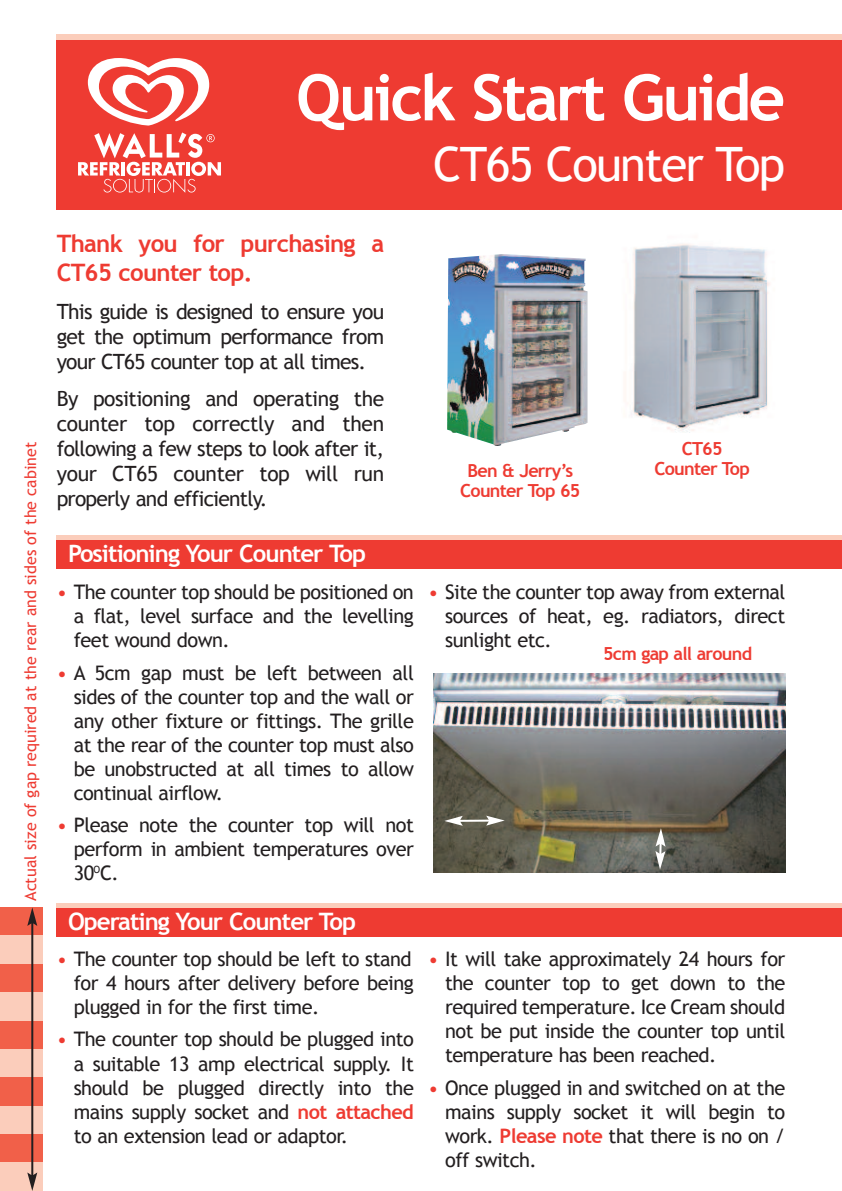
<style>
.page{position:relative;width:842px;height:1191px;background:#fff}
.page>*{position:absolute;margin:0;border:0;box-sizing:border-box;transform-origin:0 0}
.t1{font:700 64px "Trebuchet MS";letter-spacing:-.04em;color:#fff}
.t2{font:47.4px "Trebuchet MS";letter-spacing:-.035em;color:#fff}
.t3{font:700 24px "Trebuchet MS";letter-spacing:-.04em;color:#fff}
.t4{font:700 24px/28.8px "Trebuchet MS";letter-spacing:-.03em;color:#ee3b32}
.t5{font:21px/25.2px "Trebuchet MS";letter-spacing:-.035em;color:#231f20;text-align:justify}
.t6{font:20px/24px "Trebuchet MS";letter-spacing:-.025em;color:#231f20;text-align:justify}
.t7{font:700 18px/20px "Trebuchet MS";letter-spacing:-.04em;color:#ee3b32;text-align:center}
.t8{font:16px "Trebuchet MS";color:#ee3b32}
.s1{color:#ee3b32}
.s2{font-weight:700;color:#ee3b32}
</style>
<div class="page">
<div style="left:57px;top:40px;width:785px;height:170px;background:#ee3b32"></div>
<svg style="left:88px;top:58px;width:121px;height:68px"></svg>
<svg style="left:78px;top:132px;width:143px;height:61px"></svg>
<div style="left:57px;top:34px;width:785px;height:6px;background:#fbcdbb"></div>
<div style="left:57px;top:535px;width:785px;height:5px;background:#fbcdbb"></div>
<div style="left:57px;top:540px;width:785px;height:29px;background:#ee3b32"></div>
<div style="left:57px;top:903px;width:785px;height:5px;background:#fbcdbb"></div>
<div style="left:57px;top:908px;width:785px;height:29px;background:#ee3b32"></div>
<div style="left:0;top:907px;width:43px;height:28px;background:#f16049"></div>
<div style="left:0;top:935px;width:43px;height:29px;background:#fbcdbb"></div>
<div style="left:0;top:964px;width:43px;height:28px;background:#f16049"></div>
<div style="left:0;top:992px;width:43px;height:28px;background:#fbcdbb"></div>
<div style="left:0;top:1020px;width:43px;height:29px;background:#f16049"></div>
<div style="left:0;top:1049px;width:43px;height:28px;background:#fbcdbb"></div>
<div style="left:0;top:1077px;width:43px;height:29px;background:#f16049"></div>
<div style="left:0;top:1106px;width:43px;height:28px;background:#fbcdbb"></div>
<div style="left:0;top:1134px;width:43px;height:28px;background:#f16049"></div>
<div style="left:0;top:1162px;width:43px;height:29px;background:#fbcdbb"></div>
<hr style="left:31px;top:922px;width:2px;height:254px;background:#231f20">
<svg style="left:27px;top:907px;width:10px;height:19px"></svg>
<svg style="left:27px;top:1172px;width:10px;height:19px"></svg>
<hr style="left:0;top:1062px;width:1px;height:129px;background:#ee3b32">
<img style="left:625px;top:243px;width:145px;height:189px">
<img style="left:447px;top:254px;width:140px;height:192px">
<img style="left:434px;top:673px;width:351px;height:199px">
<svg style="left:444px;top:815px;width:61px;height:11px"></svg>
<svg style="left:655px;top:673px;width:10px;height:200px;background:#8c8c8a"></svg>
<p class="t8" style="left:21px;top:901px;width:460px;rotate:-90deg">Actual size of gap required at the rear and sides of the cabinet</p>
<h1 class="t1" style="left:296px;top:60px;width:491px">Quick Start Guide</h1>
<h2 class="t2" style="left:433px;top:136px;width:353px">CT65 Counter Top</h2>
<p class="t4" style="left:57px;top:229px;width:329px">Thank you for purchasing a<br>CT65 counter top.</p>
<p class="t5" style="left:57px;top:298px;width:329px">This guide is designed to ensure you get the optimum performance from your CT65 counter top at all times.</p>
<p class="t5" style="left:57px;top:385px;width:329px">By positioning and operating the counter top correctly and then following a few steps to look after it, your CT65 counter top will run properly and efficiently.</p>
<p class="t3" style="left:68px;top:539px;width:300px">Positioning Your Counter Top</p>
<p class="t6" style="left:74px;top:580px;width:342px;text-indent:-17px"><span class="s1">•</span> The counter top should be positioned on a flat, level surface and the levelling feet wound down.</p>
<p class="t6" style="left:74px;top:660px;width:342px;text-indent:-17px"><span class="s1">•</span> A 5cm gap must be left between all sides of the counter top and the wall or any other fixture or fittings. The grille at the rear of the counter top must also be unobstructed at all times to allow continual airflow.</p>
<p class="t6" style="left:74px;top:813px;width:342px;text-indent:-17px"><span class="s1">•</span> Please note the counter top will not perform in ambient temperatures over 30<sup>O</sup>C.</p>
<p class="t3" style="left:68px;top:907px;width:290px">Operating Your Counter Top</p>
<p class="t6" style="left:74px;top:946px;width:342px;text-indent:-17px"><span class="s1">•</span> The counter top should be left to stand for 4 hours after delivery before being plugged in for the first time.</p>
<p class="t6" style="left:74px;top:1027px;width:342px;text-indent:-17px"><span class="s1">•</span> The counter top should be plugged into a suitable 13 amp electrical supply. It should be plugged directly into the mains supply socket and <span class="s2">not attached </span>to an extension lead or adaptor.</p>
<p class="t7" style="left:460px;top:461px;width:122px">Ben &amp; Jerry’s<br>Counter Top 65</p>
<p class="t7" style="left:655px;top:438px;width:97px">CT65<br>Counter Top</p>
<p class="t6" style="left:445px;top:580px;width:342px;text-indent:-17px"><span class="s1">•</span> Site the counter top away from external sources of heat, eg. radiators, direct sunlight etc.</p>
<p class="t7" style="left:603px;top:643px;width:151px">5cm gap all around</p>
<p class="t6" style="left:445px;top:946px;width:342px;text-indent:-17px"><span class="s1">•</span> It will take approximately 24 hours for the counter top to get down to the required temperature. Ice Cream should not be put inside the counter top until temperature has been reached.</p>
<p class="t6" style="left:445px;top:1075px;width:342px;text-indent:-17px"><span class="s1">•</span> Once plugged in and switched on at the mains supply socket it will begin to work. <span class="s2">Please note</span> that there is no on / off switch.</p>
</div>
